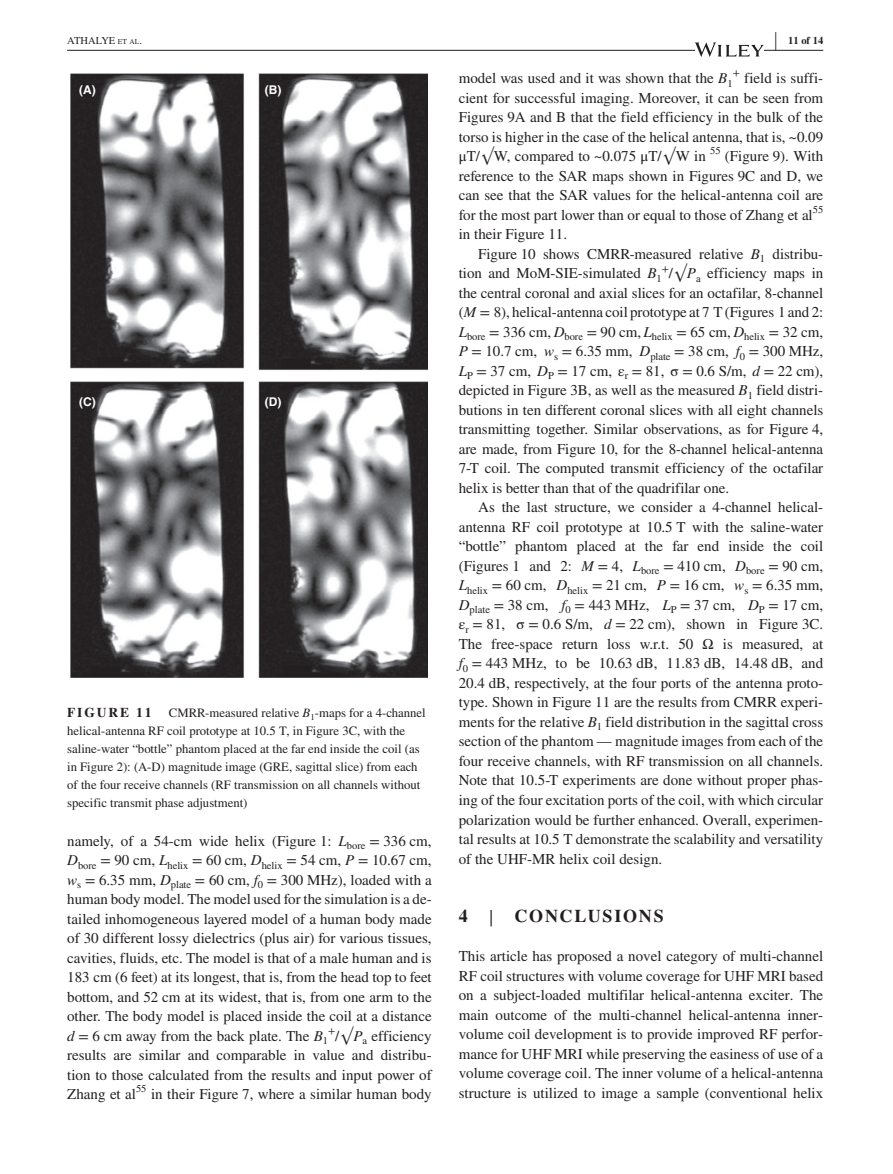
<style>
.page{position:relative;width:893px;height:1174px;background:#fff}
.page>*{position:absolute;margin:0;border:0;box-sizing:border-box;transform-origin:0 0}
.t1{font:700 25.95px "STIX";color:#231f20;scale:.36 1}
.t2{font:700 18px "STIX";letter-spacing:.1em;color:#231f20}
.t3{font:15px/19.5px "STIX";color:#231f20;text-align:justify}
.t4{font:700 13.5px "STIX";letter-spacing:.14em;color:#231f20}
.t5{font:12.75px/18px "STIX";color:#231f20}
.t6{font:700 12px "Helvetica";color:#fff}
.t7{font:10.5px "STIX";color:#231f20}
.t8{font:700 10.5px "STIX";color:#231f20}
.t9{font:10.5px "STIX";color:#231f20}
.s1{font-size:7.35px}
.s2{font-style:italic}
.s3{font-weight:400;font-size:23.7px}
</style>
<div class="page">
<hr style="left:67px;top:50px;width:756px;height:1px;background:#231f20">
<svg style="left:695px;top:42px;width:69px;height:15px"></svg>
<img style="left:71px;top:73px;width:357px;height:604px">
<h1 class="t1" style="left:775px;top:26px;width:7px">|</h1>
<p class="t7" style="left:67px;top:33px;width:76px">ATHALYE <span class="s1">et al</span> .</p>
<p class="t8" style="left:788px;top:34px;width:36px">11 of 14</p>
<p class="t6" style="left:79px;top:83px;width:18px">(A)</p>
<p class="t6" style="left:265px;top:83px;width:18px">(B)</p>
<p class="t6" style="left:79px;top:394px;width:18px">(C)</p>
<p class="t6" style="left:265px;top:394px;width:18px">(D)</p>
<p class="t4" style="left:67px;top:704px;width:86px">FIGURE 11</p>
<p class="t5" style="left:67px;top:705px;width:360px;text-indent:102px">CMRR-measured relative <span class="s2">B</span><sub>1</sub>-maps for a 4-channel helical-antenna RF coil prototype at 10.5 T, in Figure 3C, with the saline-water “bottle” phantom placed at the far end inside the coil (as in Figure 2): (A-D) magnitude image (GRE, sagittal slice) from each of the four receive channels (RF transmission on all channels without specific transmit phase adjustment)</p>
<p class="t3" style="left:67px;top:831px;width:366px">namely, of a 54-cm wide helix (Figure 1: <span class="s2">L</span><sub>bore</sub> = 336 cm, <span class="s2">D</span><sub>bore</sub> = 90 cm, <span class="s2">L</span><sub>helix</sub> = 60 cm, <span class="s2">D</span><sub>helix</sub> = 54 cm, <span class="s2">P</span> = 10.67 cm, <span class="s2">w</span><sub>s</sub> = 6.35 mm, <span class="s2">D</span><sub>plate</sub> = 60 cm, <span class="s2">f</span><sub>0</sub> = 300 MHz), loaded with a human body model. The model used for the simulation is a de&shy;tailed inhomogeneous layered model of a human body made of 30 different lossy dielectrics (plus air) for various tissues, cavities, fluids, etc. The model is that of a male human and is 183 cm (6 feet) at its longest, that is, from the head top to feet bottom, and 52 cm at its widest, that is, from one arm to the other. The body model is placed inside the coil at a distance <span class="s2">d</span> = 6 cm away from the back plate. The <span class="s2">B</span><sub>1</sub><sup>+</sup>/√<span class="s2">P</span><sub>a</sub> efficiency results are similar and comparable in value and distribu&shy;tion to those calculated from the results and input power of Zhang et al<sup>55</sup> in their Figure 7, where a similar human body</p>
<p class="t3" style="left:459px;top:69px;width:366px">model was used and it was shown that the <span class="s2">B</span><sub>1</sub><sup>+</sup> field is suffi&shy;cient for successful imaging. Moreover, it can be seen from Figures 9A and B that the field efficiency in the bulk of the torso is higher in the case of the helical antenna, that is, ~0.09 μT/√W, compared to ~0.075 μT/√W in</p>
<p class="t9" style="left:710px;top:144px;width:12px">55</p>
<p class="t3" style="left:459px;top:147px;width:366px;text-indent:266px">(Figure 9). With reference to the SAR maps shown in Figures 9C and D, we can see that the SAR values for the helical-antenna coil are for the most part lower than or equal to those of Zhang et al</p>
<p class="t9" style="left:813px;top:202px;width:12px">55</p>
<p class="t3" style="left:459px;top:225px;width:110px">in their Figure 11.</p>
<p class="t3" style="left:478px;top:245px;width:347px">Figure 10 shows CMRR-measured relative <span class="s2">B</span><sub>1</sub> distribu-</p>
<p class="t3" style="left:459px;top:264px;width:366px">tion and MoM-SIE-simulated <span class="s2">B</span><sub>1</sub><sup>+</sup>/√<span class="s2">P</span><sub>a</sub> efficiency maps in</p>
<p class="t3" style="left:459px;top:284px;width:366px">the central coronal and axial slices for an octafilar, 8-channel</p>
<p class="t3" style="left:459px;top:303px;width:366px">(<span class="s2">M</span> = 8), helical-antenna coil prototype at 7 T (Figures 1 and 2:</p>
<p class="t3" style="left:459px;top:323px;width:366px"><span class="s2">L</span><sub>bore</sub> = 336 cm, <span class="s2">D</span><sub>bore</sub> = 90 cm, <span class="s2">L</span><sub>helix</sub> = 65 cm, <span class="s2">D</span><sub>helix</sub> = 32 cm,</p>
<p class="t3" style="left:459px;top:342px;width:366px"><span class="s2">P</span> = 10.7 cm, <span class="s2">w</span><sub>s</sub> = 6.35 mm, <span class="s2">D</span><sub>plate</sub> = 38 cm, <span class="s2">f</span><sub>0</sub> = 300 MHz,</p>
<p class="t3" style="left:459px;top:362px;width:366px"><span class="s2">L</span><sub>P</sub> = 37 cm, <span class="s2">D</span><sub>P</sub> = 17 cm, ε<sub>r</sub> = 81, σ = 0.6 S/m, <span class="s2">d</span> = 22 cm),</p>
<p class="t3" style="left:459px;top:381px;width:366px">depicted in Figure 3B, as well as the measured <span class="s2">B</span><sub>1</sub> field distri-</p>
<p class="t3" style="left:459px;top:401px;width:366px">butions in ten different coronal slices with all eight channels</p>
<p class="t3" style="left:459px;top:420px;width:366px">transmitting together. Similar observations, as for Figure 4,</p>
<p class="t3" style="left:459px;top:440px;width:366px">are made, from Figure 10, for the 8-channel helical-antenna</p>
<p class="t3" style="left:459px;top:459px;width:366px">7-T coil. The computed transmit efficiency of the octafilar</p>
<p class="t3" style="left:459px;top:479px;width:272px">helix is better than that of the quadrifilar one.</p>
<p class="t3" style="left:478px;top:498px;width:346px">As the last structure, we consider a 4-channel helical-</p>
<p class="t3" style="left:459px;top:518px;width:366px">antenna RF coil prototype at 10.5 T with the saline-water</p>
<p class="t3" style="left:459px;top:537px;width:366px">“bottle” phantom placed at the far end inside the coil</p>
<p class="t3" style="left:459px;top:557px;width:366px">(Figures 1 and 2: <span class="s2">M</span> = 4, <span class="s2">L</span><sub>bore</sub> = 410 cm, <span class="s2">D</span><sub>bore</sub> = 90 cm,</p>
<p class="t3" style="left:459px;top:576px;width:366px"><span class="s2">L</span><sub>helix</sub> = 60 cm, <span class="s2">D</span><sub>helix</sub> = 21 cm, <span class="s2">P</span> = 16 cm, <span class="s2">w</span><sub>s</sub> = 6.35 mm,</p>
<p class="t3" style="left:459px;top:596px;width:366px"><span class="s2">D</span><sub>plate</sub> = 38 cm, <span class="s2">f</span><sub>0</sub> = 443 MHz, <span class="s2">L</span><sub>P</sub> = 37 cm, <span class="s2">D</span><sub>P</sub> = 17 cm,</p>
<p class="t3" style="left:459px;top:615px;width:366px">ε<sub>r</sub> = 81, σ = 0.6 S/m, <span class="s2">d</span> = 22 cm), shown in Figure 3C.</p>
<p class="t3" style="left:459px;top:635px;width:366px">The free-space return loss w.r.t. 50 Ω is measured, at</p>
<p class="t3" style="left:459px;top:654px;width:366px"><span class="s2">f</span><sub>0</sub> = 443 MHz, to be 10.63 dB, 11.83 dB, 14.48 dB, and</p>
<p class="t3" style="left:459px;top:674px;width:366px">20.4 dB, respectively, at the four ports of the antenna proto-</p>
<p class="t3" style="left:459px;top:693px;width:366px">type. Shown in Figure 11 are the results from CMRR experi-</p>
<p class="t3" style="left:459px;top:713px;width:366px">ments for the relative <span class="s2">B</span><sub>1</sub> field distribution in the sagittal cross</p>
<p class="t3" style="left:459px;top:732px;width:366px">section of the phantom — magnitude images from each of the</p>
<p class="t3" style="left:459px;top:752px;width:366px">four receive channels, with RF transmission on all channels.</p>
<p class="t3" style="left:459px;top:771px;width:366px">Note that 10.5-T experiments are done without proper phas-</p>
<p class="t3" style="left:459px;top:791px;width:366px">ing of the four excitation ports of the coil, with which circular</p>
<p class="t3" style="left:459px;top:810px;width:366px">polarization would be further enhanced. Overall, experimen-</p>
<p class="t3" style="left:459px;top:830px;width:366px">tal results at 10.5 T demonstrate the scalability and versatility</p>
<p class="t3" style="left:459px;top:849px;width:205px">of the UHF-MR helix coil design.</p>
<p class="t2" style="left:459px;top:905px;width:206px">4 <span class="s3">|</span> CONCLUSIONS</p>
<p class="t3" style="left:459px;top:947px;width:366px">This article has proposed a novel category of multi-channel RF coil structures with volume coverage for UHF MRI based on a subject-loaded multifilar helical-antenna exciter. The main outcome of the multi-channel helical-antenna inner&shy;volume coil development is to provide improved RF perfor&shy;mance for UHF MRI while preserving the easiness of use of a volume coverage coil. The inner volume of a helical-antenna structure is utilized to image a sample (conventional helix</p>
</div>
